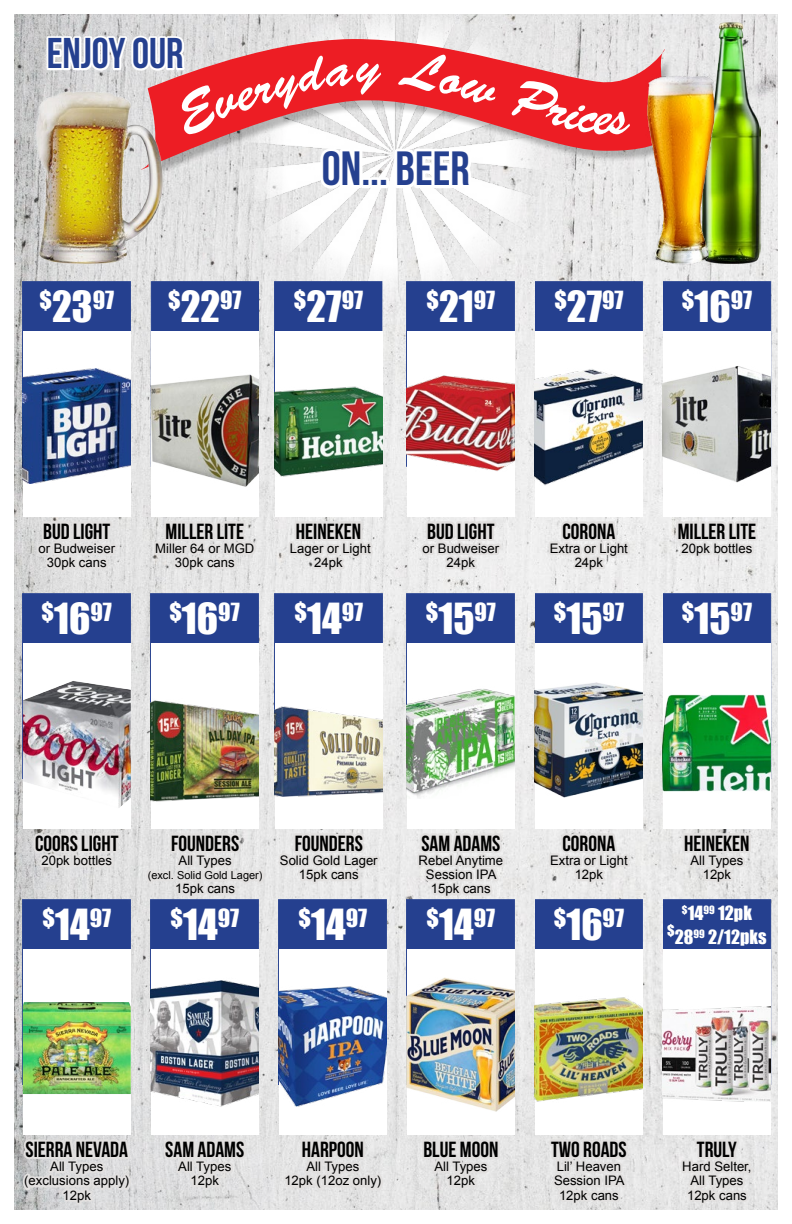
<style>
.page{position:relative;width:792px;height:1224px;background:#fff}
.page>*{position:absolute;margin:0;border:0;box-sizing:border-box;transform-origin:0 0}
.t1{font:53.1px "Brush Script Std";color:#fff}
.t2{font:48px "Bebas Neue";color:#25408f}
.t3{font:43px "Bebas Neue";color:#25408f}
.t4{font:23px "Impact";color:#fff}
.t5{font:21.9px "Bebas Neue";color:#000}
.t6{font:18px/23.7px "Impact";color:#fff;text-align:center}
.t7{font:13.1px/14.2px "Arial";color:#000;text-align:center}
.t8{font:11px "Arial";color:#000}
.s1{font-size:39.4px}
</style>
<div class="page">
<img style="left:15px;top:15px;width:762px;height:1194px">
<img style="left:242px;top:15px;width:305px;height:292px">
<svg style="left:365px;top:38px;width:307px;height:144px"></svg>
<svg style="left:392px;top:146px;width:85px;height:47px"></svg>
<img style="left:695px;top:22px;width:66px;height:241px">
<img style="left:35px;top:89px;width:129px;height:175px">
<img style="left:641px;top:73px;width:75px;height:191px">
<div style="left:22px;top:899px;width:109px;height:186px;background:#25408f"></div>
<div style="left:23px;top:949px;width:108px;height:185px;background:#fff"></div>
<img style="left:23px;top:1002px;width:108px;height:92px">
<svg style="left:20px;top:1113px;width:114px;height:94px"></svg>
<div style="left:22px;top:593px;width:109px;height:186px;background:#25408f"></div>
<div style="left:23px;top:643px;width:108px;height:185px;background:#fff"></div>
<img style="left:23px;top:681px;width:108px;height:127px">
<svg style="left:31px;top:831px;width:92px;height:42px;background:#dedddc"></svg>
<div style="left:663px;top:593px;width:109px;height:186px;background:#25408f"></div>
<div style="left:663px;top:643px;width:108px;height:185px;background:#fff"></div>
<img style="left:663px;top:694px;width:108px;height:98px">
<svg style="left:681px;top:828px;width:72px;height:59px;background:#e3e1e1"></svg>
<div style="left:150px;top:899px;width:109px;height:186px;background:#25408f"></div>
<div style="left:151px;top:949px;width:108px;height:185px;background:#fff"></div>
<img style="left:151px;top:980px;width:108px;height:118px">
<svg style="left:161px;top:1088px;width:87px;height:105px"></svg>
<div style="left:278px;top:899px;width:109px;height:186px;background:#25408f"></div>
<div style="left:279px;top:949px;width:108px;height:185px;background:#fff"></div>
<img style="left:279px;top:986px;width:108px;height:120px">
<svg style="left:281px;top:1134px;width:105px;height:68px;background:#e3e2e1"></svg>
<div style="left:150px;top:593px;width:109px;height:186px;background:#25408f"></div>
<div style="left:151px;top:643px;width:108px;height:185px;background:#fff"></div>
<img style="left:151px;top:700px;width:108px;height:102px">
<svg style="left:143px;top:807px;width:124px;height:95px"></svg>
<div style="left:274px;top:593px;width:109px;height:186px;background:#25408f"></div>
<div style="left:275px;top:643px;width:108px;height:185px;background:#fff"></div>
<img style="left:275px;top:707px;width:108px;height:90px">
<svg style="left:275px;top:828px;width:108px;height:60px;background:#e5e4e3"></svg>
<div style="left:406px;top:899px;width:109px;height:186px;background:#25408f"></div>
<div style="left:407px;top:949px;width:108px;height:185px;background:#fff"></div>
<img style="left:407px;top:978px;width:108px;height:129px">
<svg style="left:419px;top:1088px;width:83px;height:105px"></svg>
<div style="left:535px;top:899px;width:108px;height:186px;background:#25408f"></div>
<div style="left:535px;top:949px;width:108px;height:185px;background:#fff"></div>
<img style="left:535px;top:997px;width:108px;height:105px">
<svg style="left:547px;top:1134px;width:84px;height:74px;background:#e2e1e1"></svg>
<div style="left:535px;top:593px;width:108px;height:186px;background:#25408f"></div>
<div style="left:535px;top:643px;width:108px;height:185px;background:#fff"></div>
<img style="left:535px;top:683px;width:108px;height:115px">
<svg style="left:547px;top:828px;width:86px;height:59px;background:#e5e4e4"></svg>
<div style="left:663px;top:899px;width:109px;height:186px;background:#25408f"></div>
<div style="left:663px;top:949px;width:108px;height:185px;background:#fff"></div>
<img style="left:663px;top:1007px;width:108px;height:95px">
<svg style="left:679px;top:1137px;width:77px;height:71px;background:#e3e2e1"></svg>
<div style="left:406px;top:593px;width:109px;height:186px;background:#25408f"></div>
<div style="left:407px;top:643px;width:108px;height:185px;background:#fff"></div>
<img style="left:407px;top:689px;width:108px;height:103px">
<svg style="left:409px;top:782px;width:99px;height:118px"></svg>
<div style="left:22px;top:281px;width:109px;height:186px;background:#25408f"></div>
<div style="left:23px;top:331px;width:108px;height:185px;background:#fff"></div>
<img style="left:23px;top:369px;width:108px;height:114px">
<svg style="left:33px;top:516px;width:88px;height:68px;background:#e0dfde"></svg>
<div style="left:406px;top:281px;width:109px;height:186px;background:#25408f"></div>
<div style="left:407px;top:331px;width:108px;height:185px;background:#fff"></div>
<img style="left:407px;top:375px;width:108px;height:96px">
<svg style="left:417px;top:516px;width:88px;height:68px"></svg>
<div style="left:150px;top:281px;width:109px;height:186px;background:#25408f"></div>
<div style="left:151px;top:331px;width:108px;height:185px;background:#fff"></div>
<img style="left:151px;top:374px;width:108px;height:96px">
<svg style="left:152px;top:470px;width:107px;height:106px"></svg>
<div style="left:274px;top:281px;width:109px;height:186px;background:#25408f"></div>
<div style="left:275px;top:331px;width:107px;height:185px;background:#fff"></div>
<img style="left:275px;top:387px;width:107px;height:89px">
<svg style="left:286px;top:516px;width:90px;height:59px;background:#e5e4e3"></svg>
<div style="left:663px;top:281px;width:109px;height:186px;background:#25408f"></div>
<div style="left:663px;top:331px;width:108px;height:185px;background:#fff"></div>
<img style="left:663px;top:366px;width:108px;height:106px">
<svg style="left:674px;top:470px;width:86px;height:92px"></svg>
<div style="left:535px;top:281px;width:108px;height:186px;background:#25408f"></div>
<div style="left:535px;top:331px;width:108px;height:185px;background:#fff"></div>
<img style="left:535px;top:369px;width:108px;height:117px">
<svg style="left:547px;top:516px;width:86px;height:59px"></svg>
<svg style="left:45px;top:16px;width:320px;height:201px;background:#dfad9f"></svg>
<svg style="left:398px;top:48px;width:100px;height:59px;background:#ec2930"></svg>
<div style="left:511px;top:77px;width:120px;height:58px;background:#ed1d24"></div>
<h3 class="t3" style="left:47px;top:30px;width:138px">ENJOY OUR</h3>
<h3 class="t4" style="left:39px;top:282px;width:76px">$<span class="s1">23</span>97</h3>
<h3 class="t4" style="left:168px;top:282px;width:75px">$<span class="s1">22</span>97</h3>
<h1 class="t1" style="left:356px;top:36px;width:25px">y</h1>
<h2 class="t2" style="left:322px;top:142px;width:149px">ON... BEER</h2>
<h3 class="t4" style="left:294px;top:282px;width:71px">$<span class="s1">27</span>97</h3>
<h3 class="t4" style="left:427px;top:282px;width:70px">$<span class="s1">21</span>97</h3>
<h3 class="t4" style="left:554px;top:282px;width:71px">$<span class="s1">27</span>97</h3>
<h3 class="t4" style="left:682px;top:282px;width:72px">$<span class="s1">16</span>97</h3>
<h3 class="t5" style="left:43px;top:519px;width:69px">BUD LIGHT</h3>
<p class="t7" style="left:39px;top:541px;width:78px">or Budweiser<br>30pk cans</p>
<h3 class="t4" style="left:42px;top:594px;width:72px">$<span class="s1">16</span>97</h3>
<h3 class="t5" style="left:166px;top:519px;width:80px">MILLER LITE</h3>
<p class="t7" style="left:155px;top:541px;width:101px">Miller 64 or MGD<br>30pk cans</p>
<h3 class="t4" style="left:169px;top:594px;width:72px">$<span class="s1">16</span>97</h3>
<h3 class="t5" style="left:296px;top:519px;width:67px">HEINEKEN</h3>
<p class="t7" style="left:290px;top:541px;width:82px">Lager or Light<br>24pk</p>
<h3 class="t4" style="left:295px;top:594px;width:70px">$<span class="s1">14</span>97</h3>
<h3 class="t5" style="left:427px;top:519px;width:69px">BUD LIGHT</h3>
<p class="t7" style="left:423px;top:541px;width:78px">or Budweiser<br>24pk</p>
<h3 class="t4" style="left:426px;top:594px;width:72px">$<span class="s1">15</span>97</h3>
<h3 class="t5" style="left:563px;top:519px;width:54px">CORONA</h3>
<p class="t7" style="left:550px;top:541px;width:80px">Extra or Light<br>24pk</p>
<h3 class="t4" style="left:554px;top:594px;width:72px">$<span class="s1">15</span>97</h3>
<h3 class="t5" style="left:678px;top:519px;width:80px">MILLER LITE</h3>
<p class="t7" style="left:682px;top:541px;width:72px">20pk bottles</p>
<h3 class="t4" style="left:682px;top:594px;width:72px">$<span class="s1">15</span>97</h3>
<h3 class="t5" style="left:35px;top:831px;width:85px">COORS LIGHT</h3>
<p class="t7" style="left:41px;top:853px;width:72px">20pk bottles</p>
<h3 class="t4" style="left:42px;top:900px;width:70px">$<span class="s1">14</span>97</h3>
<h3 class="t5" style="left:171px;top:831px;width:70px">FOUNDERS</h3>
<p class="t7" style="left:179px;top:853px;width:55px">All Types</p>
<p class="t8" style="left:148px;top:868px;width:116px">(excl. Solid Gold Lager)</p>
<p class="t7" style="left:175px;top:882px;width:61px">15pk cans</p>
<h3 class="t4" style="left:171px;top:900px;width:70px">$<span class="s1">14</span>97</h3>
<h3 class="t5" style="left:295px;top:831px;width:70px">FOUNDERS</h3>
<p class="t7" style="left:280px;top:853px;width:99px">Solid Gold Lager<br>15pk cans</p>
<h3 class="t4" style="left:299px;top:900px;width:70px">$<span class="s1">14</span>97</h3>
<h3 class="t5" style="left:421px;top:831px;width:81px">SAM ADAMS</h3>
<p class="t7" style="left:419px;top:853px;width:86px">Rebel Anytime<br>Session IPA<br>15pk cans</p>
<h3 class="t4" style="left:427px;top:900px;width:70px">$<span class="s1">14</span>97</h3>
<h3 class="t5" style="left:563px;top:831px;width:54px">CORONA</h3>
<p class="t7" style="left:550px;top:853px;width:79px">Extra or Light<br>12pk</p>
<h3 class="t4" style="left:554px;top:900px;width:72px">$<span class="s1">16</span>97</h3>
<h3 class="t5" style="left:684px;top:831px;width:67px">HEINEKEN</h3>
<p class="t7" style="left:690px;top:853px;width:55px">All Types<br>12pk</p>
<h3 class="t6" style="left:667px;top:900px;width:101px"><sup>$</sup>14<sup>99</sup> 12pk <sup>$</sup>28<sup>99</sup> 2/12pks</h3>
<h3 class="t5" style="left:25px;top:1137px;width:104px">SIERRA NEVADA</h3>
<p class="t7" style="left:24px;top:1160px;width:107px">All Types (exclusions apply)<br>12pk</p>
<h3 class="t5" style="left:165px;top:1137px;width:81px">SAM ADAMS</h3>
<p class="t7" style="left:178px;top:1160px;width:55px">All Types<br>12pk</p>
<h3 class="t5" style="left:302px;top:1137px;width:63px">HARPOON</h3>
<p class="t7" style="left:284px;top:1160px;width:99px">All Types<br>12pk (12oz only)</p>
<h3 class="t5" style="left:423px;top:1137px;width:76px">BLUE MOON</h3>
<p class="t7" style="left:434px;top:1160px;width:55px">All Types<br>12pk</p>
<h3 class="t5" style="left:551px;top:1137px;width:77px">TWO ROADS</h3>
<p class="t7" style="left:554px;top:1160px;width:72px">Lil’ Heaven<br>Session IPA<br>12pk cans</p>
<h3 class="t5" style="left:697px;top:1137px;width:42px">TRULY</h3>
<p class="t7" style="left:682px;top:1160px;width:71px">Hard Selter,<br>All Types<br>12pk cans</p>
</div>
